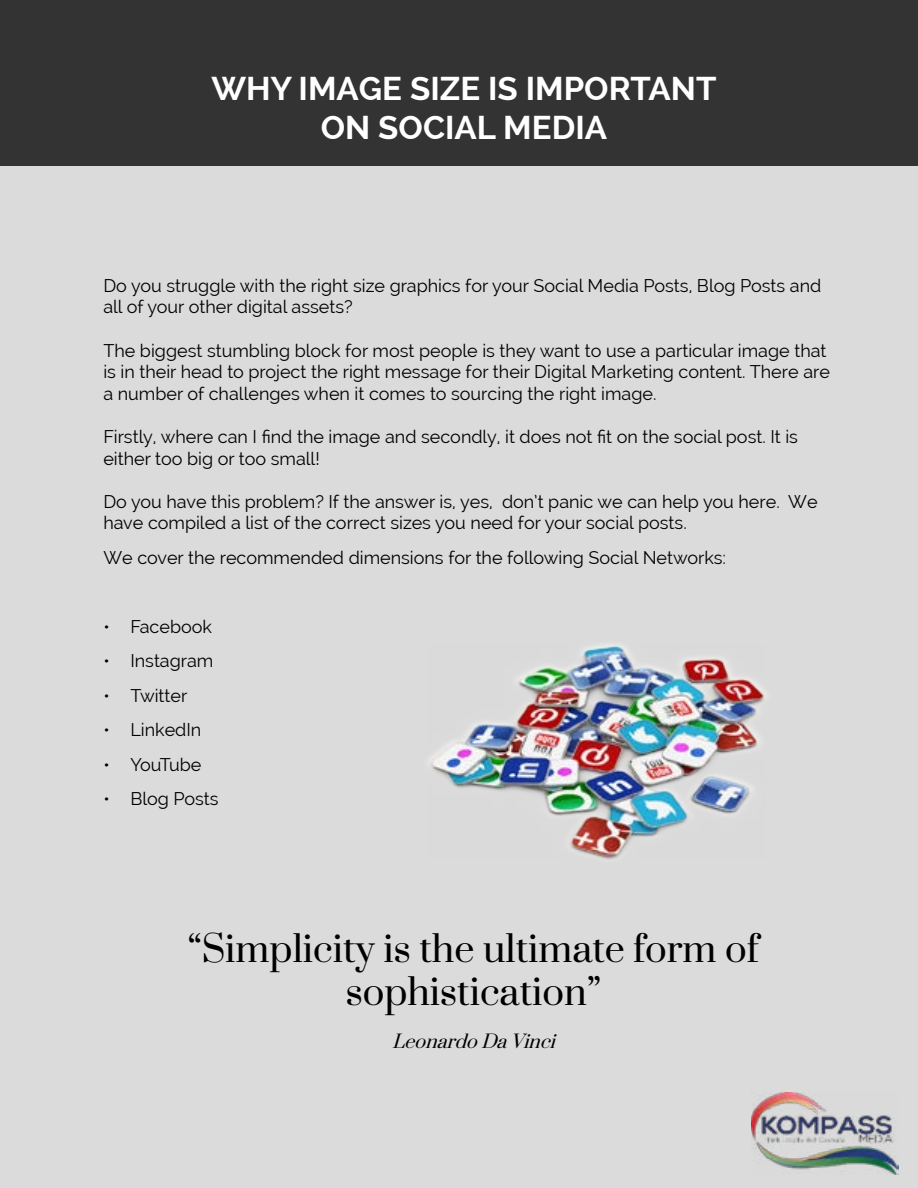
<style>
.page{position:relative;width:918px;height:1188px;background:#dbdbdb}
.page>*{position:absolute;margin:0;border:0;box-sizing:border-box;transform-origin:0 0}
.t1{font:36px/43.2px "Prata";color:#000;text-align:center}
.t2{font:700 33px/39.6px "Raleway";color:#fff;text-align:center}
.t3{font:18px/21.6px "Raleway";color:#000}
.t4{font:italic 18px "Prata";color:#000}
.t5{font:18px "Raleway";letter-spacing:-.045em;color:#000}
</style>
<div class="page">
<div style="left:0;top:0;width:918px;height:165px;background:#333"></div>
<img style="left:752px;top:1092px;width:146px;height:83px">
<img style="left:429px;top:644px;width:337px;height:215px">
<h2 class="t2" style="left:211px;top:68px;width:507px">WHY IMAGE SIZE IS IMPORTANT<br>ON SOCIAL MEDIA</h2>
<p class="t3" style="left:103px;top:275px;width:720px">Do you struggle with the right size graphics for your Social Media Posts, Blog Posts and all of your other digital assets?</p>
<p class="t3" style="left:103px;top:339px;width:728px">The biggest stumbling block for most people is they want to use a particular image that is in their head to project the right message for their Digital Marketing content. There are a number of challenges when it comes to sourcing the right image.</p>
<p class="t3" style="left:103px;top:426px;width:696px">Firstly, where can I find the image and secondly, it does not fit on the social post. It is either too big or too small!</p>
<p class="t3" style="left:103px;top:491px;width:716px">Do you have this problem? If the answer is, yes, don’t panic we can help you here. We have compiled a list of the correct sizes you need for your social posts.</p>
<p class="t3" style="left:103px;top:547px;width:624px">We cover the recommended dimensions for the following Social Networks:</p>
<p class="t3" style="left:103px;top:616px;width:110px">• Facebook</p>
<p class="t3" style="left:103px;top:650px;width:112px">• Instagram</p>
<p class="t3" style="left:103px;top:685px;width:86px">• Twitter</p>
<p class="t3" style="left:103px;top:719px;width:100px">• LinkedIn</p>
<p class="t5" style="left:103px;top:754px;width:100px">• YouTube</p>
<p class="t3" style="left:103px;top:788px;width:117px">• Blog Posts</p>
<h1 class="t1" style="left:188px;top:928px;width:573px">“Simplicity is the ultimate form of sophistication”</h1>
<p class="t4" style="left:392px;top:1030px;width:171px">LeonardoDaVinci</p>
</div>
